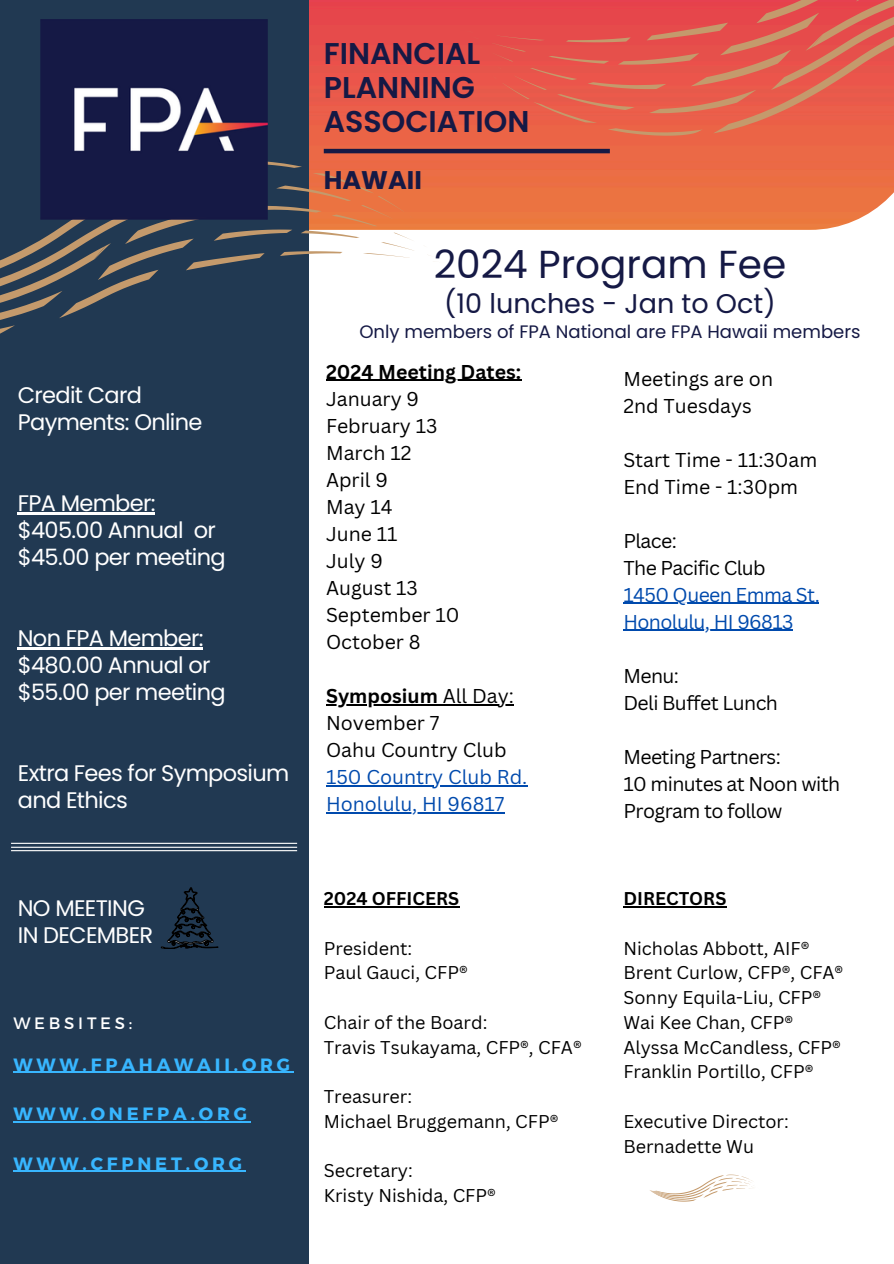
<style>
.page{position:relative;width:894px;height:1264px;background:#fff}
.page>*{position:absolute;margin:0;border:0;box-sizing:border-box;transform-origin:0 0}
.t1{font:39px "Poppins";color:#151945}
.t2{font:600 30px/33.8px "Poppins";color:#151945}
.t3{font:27px "Poppins";color:#151945}
.t4{font:700 25.5px "Poppins";color:#151945}
.t5{font:22.5px/27px "Poppins";letter-spacing:-.03em;color:#fff}
.t6{font:19.5px/27px "Canva Sans";color:#000}
.t7{font:19.5px/27px "Canva Sans";letter-spacing:-.03em;color:#000}
.t8{font:19.5px "Canva Sans";color:#004aad}
.t9{font:19.5px "Canva Sans";letter-spacing:-.03em;color:#004aad}
.t10{font:700 19.5px "Canva Sans";color:#000}
.t11{font:18px/24.8px "Canva Sans";color:#000}
.t12{font:18px "Poppins";color:#151945}
.t13{font:700 18px "Canva Sans";color:#000}
.t14{font:700 17.85px "Montserrat";letter-spacing:.215em;color:#38b6ff}
.t15{font:16.5px "Montserrat";letter-spacing:.23em;color:#fff}
.s1{font-weight:700}
.s2{font-weight:400}
</style>
<div class="page">
<img style="left:308px;top:0;width:585px;height:230px">
<div style="left:0;top:0;width:308px;height:1263px;background:#213952"></div>
<svg style="left:0;top:161px;width:415px;height:182px"></svg>
<img style="left:40px;top:20px;width:227px;height:199px">
<hr style="left:324px;top:149px;width:285px;height:4px;background:#151945">
<svg style="left:458px;top:30px;width:20px;height:9px"></svg>
<svg style="left:491px;top:0;width:402px;height:136px;background:#e35c4e"></svg>
<svg style="left:650px;top:1174px;width:102px;height:27px"></svg>
<hr style="left:18px;top:512px;width:137px;height:2px;background:#fff">
<hr style="left:18px;top:647px;width:185px;height:2px;background:#fff">
<hr style="left:11px;top:842px;width:286px;height:1px;background:#fff">
<svg style="left:160px;top:887px;width:58px;height:61px"></svg>
<hr style="left:326px;top:380px;width:195px;height:1px;background:#000">
<hr style="left:326px;top:704px;width:112px;height:1px;background:#000">
<hr style="left:438px;top:704px;width:75px;height:1px;background:#000">
<hr style="left:326px;top:785px;width:201px;height:1px;background:#004aad">
<hr style="left:326px;top:812px;width:178px;height:1px;background:#004aad">
<hr style="left:13px;top:1071px;width:281px;height:1px;background:#38b6ff">
<hr style="left:13px;top:1121px;width:238px;height:1px;background:#38b6ff">
<hr style="left:13px;top:1170px;width:233px;height:1px;background:#38b6ff">
<hr style="left:623px;top:602px;width:196px;height:2px;background:#004aad">
<hr style="left:623px;top:629px;width:169px;height:2px;background:#004aad">
<hr style="left:324px;top:906px;width:135px;height:1px;background:#000">
<hr style="left:623px;top:906px;width:103px;height:1px;background:#000">
<hr style="left:11px;top:846px;width:286px;height:1px;background:#fff">
<hr style="left:11px;top:850px;width:286px;height:1px;background:#fff">
<h4 class="t5" style="left:18px;top:381px;width:186px">Credit Card<br>Payments: Online</h4>
<h4 class="t5" style="left:18px;top:489px;width:209px">FPA Member: $405.00 Annual or $45.00 per meeting</h4>
<h3 class="t5" style="left:18px;top:624px;width:209px">Non FPA Member: $480.00 Annual or $55.00 per meeting</h3>
<p class="t5" style="left:18px;top:759px;width:273px">Extra Fees for Symposium and Ethics</p>
<p class="t5" style="left:18px;top:894px;width:137px">NO MEETING<br>IN DECEMBER</p>
<p class="t15" style="left:13px;top:1012px;width:120px">WEBSITES:</p>
<h6 class="t14" style="left:13px;top:1052px;width:278px">WWW.FPAHAWAII.ORG</h6>
<h6 class="t14" style="left:13px;top:1102px;width:235px">WWW.ONEFPA.ORG</h6>
<h6 class="t14" style="left:13px;top:1151px;width:230px">WWW.CFPNET.ORG</h6>
<h4 class="t2" style="left:324px;top:37px;width:207px">FINANCIAL<br>PLANNING<br>ASSOCIATION</h4>
<h2 class="t4" style="left:324px;top:162px;width:100px">HAWAII</h2>
<h1 class="t1" style="left:433px;top:237px;width:354px">2024 Program Fee</h1>
<h1 class="t3" style="left:444px;top:285px;width:333px">(10 lunches - Jan to Oct)</h1>
<h1 class="t12" style="left:359px;top:319px;width:502px">Only members of FPA National are FPA Hawaii members</h1>
<h5 class="t6" style="left:326px;top:358px;width:197px"><span class="s1">2024 Meeting Dates:<br></span>January 9<br>February 13<br>March 12<br>April 9<br>May 14<br>June 11<br>July 9<br>August 13<br>September 10<br>October 8</h5>
<h5 class="t10" style="left:326px;top:682px;width:189px">Symposium <span class="s2">All Day:</span></h5>
<h5 class="t6" style="left:326px;top:709px;width:182px">November 7<br>Oahu Country Club</h5>
<p class="t8" style="left:326px;top:763px;width:203px">150 Country Club Rd.</p>
<p class="t8" style="left:326px;top:790px;width:180px">Honolulu, HI 96817</p>
<h6 class="t13" style="left:324px;top:885px;width:137px">2024 OFFICERS</h6>
<h6 class="t11" style="left:324px;top:935px;width:145px">President:<br>Paul Gauci, CFP®</h6>
<h6 class="t11" style="left:324px;top:1009px;width:259px">Chair of the Board:<br>Travis Tsukayama, CFP®, CFA®</h6>
<h6 class="t11" style="left:324px;top:1083px;width:236px">Treasurer:<br>Michael Bruggemann, CFP®</h6>
<h5 class="t11" style="left:324px;top:1157px;width:173px">Secretary:<br>Kristy Nishida, CFP®</h5>
<h6 class="t6" style="left:623px;top:364px;width:151px">Meetings are on<br>2nd Tuesdays</h6>
<h6 class="t6" style="left:623px;top:445px;width:195px">Start Time - 11:30am<br>End Time - 1:30pm</h6>
<h6 class="t7" style="left:623px;top:526px;width:144px">Place:<br>The Pacific Club</h6>
<h6 class="t9" style="left:623px;top:580px;width:198px">1450 Queen Emma St.</h6>
<h6 class="t9" style="left:623px;top:607px;width:172px">Honolulu, HI 96813</h6>
<h6 class="t7" style="left:623px;top:661px;width:156px">Menu:<br>Deli Buffet Lunch</h6>
<h6 class="t7" style="left:623px;top:742px;width:159px">Meeting Partners:</h6>
<h5 class="t7" style="left:623px;top:769px;width:218px">10 minutes at Noon with<br>Program to follow</h5>
<h6 class="t13" style="left:623px;top:885px;width:104px">DIRECTORS</h6>
<h6 class="t11" style="left:623px;top:935px;width:221px">Nicholas Abbott, AIF®<br>Brent Curlow, CFP®, CFA®<br>Sonny Equila-Liu, CFP®<br>Wai Kee Chan, CFP®<br>Alyssa McCandless, CFP®<br>Franklin Portillo, CFP®</h6>
<p class="t11" style="left:623px;top:1108px;width:167px">Executive Director:<br>Bernadette Wu</p>
</div>
